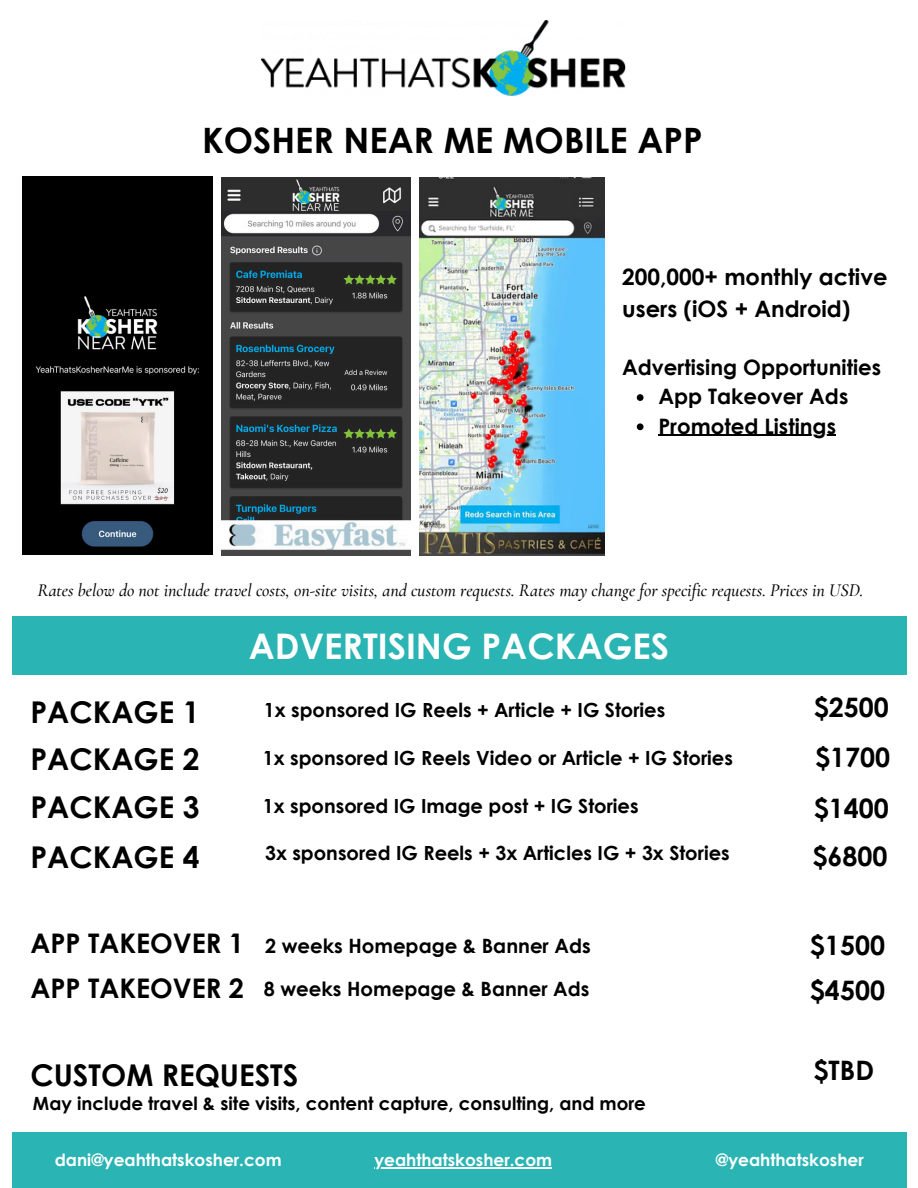
<style>
.page{position:relative;width:918px;height:1188px;background:#fff}
.page>*{position:absolute;margin:0;border:0;box-sizing:border-box;transform-origin:0 0}
.t1{font:700 35.25px "Century Gothic";color:#fff}
.t2{font:700 34.95px "Century Gothic";color:#000}
.t3{font:700 30px "Century Gothic";color:#000}
.t4{font:700 27px "Century Gothic";color:#000}
.t5{font:700 26.85px "Century Gothic";color:#000}
.t6{font:700 22.65px/31.5px "Century Gothic";color:#000}
.t7{font:700 21.3px "Century Gothic";color:#000}
.t8{font:700 19.8px "Century Gothic";color:#000}
.t9{font:700 19.5px "Century Gothic";color:#000}
.t10{font:700 18.3px "Century Gothic";color:#000}
.t11{font:italic 500 18px "Cormorant Garamond";color:#000}
.t12{font:700 16.95px "Century Gothic";color:#fff}
</style>
<div class="page">
<div style="left:12px;top:1132px;width:894px;height:56px;background:#2ab4b3"></div>
<div style="left:12px;top:616px;width:894px;height:58px;background:#2ab4b3"></div>
<img style="left:261px;top:21px;width:365px;height:75px">
<img style="left:22px;top:177px;width:190px;height:378px">
<img style="left:222px;top:177px;width:189px;height:378px">
<img style="left:419px;top:178px;width:186px;height:378px">
<hr style="left:374px;top:1167px;width:178px;height:2px;background:#fff">
<svg style="left:637px;top:394px;width:7px;height:7px"></svg>
<svg style="left:637px;top:423px;width:7px;height:7px"></svg>
<hr style="left:658px;top:435px;width:178px;height:1px;background:#000">
<h4 class="t2" style="left:202px;top:118px;width:502px">KOSHER NEAR ME MOBILE APP</h4>
<h6 class="t6" style="left:622px;top:260px;width:267px">200,000+ monthly active users (iOS + Android)</h6>
<h2 class="t7" style="left:622px;top:354px;width:261px">Advertising Opportunities</h2>
<h3 class="t7" style="left:658px;top:383px;width:192px">App Takeover Ads</h3>
<h6 class="t7" style="left:658px;top:412px;width:179px">Promoted Listings</h6>
<h3 class="t11" style="left:38px;top:580px;width:827px">Rates below do not include travel costs, on-site visits, and custom requests. Rates may change for specific requests. Prices in USD.</h3>
<p class="t1" style="left:249px;top:624px;width:422px">ADVERTISING PACKAGES</p>
<h3 class="t3" style="left:30px;top:693px;width:171px">PACKAGE 1</h3>
<h6 class="t9" style="left:264px;top:697px;width:403px">1x sponsored IG Reels + Article + IG Stories</h6>
<h2 class="t5" style="left:814px;top:690px;width:77px">$2500</h2>
<h6 class="t3" style="left:30px;top:740px;width:171px">PACKAGE 2</h6>
<h1 class="t9" style="left:263px;top:745px;width:472px">1x sponsored IG Reels Video or Article + IG Stories</h1>
<h2 class="t5" style="left:815px;top:740px;width:77px">$1700</h2>
<h2 class="t3" style="left:30px;top:788px;width:171px">PACKAGE 3</h2>
<h2 class="t9" style="left:263px;top:794px;width:377px">1x sponsored IG Image post + IG Stories</h2>
<h3 class="t5" style="left:814px;top:791px;width:77px">$1400</h3>
<h6 class="t3" style="left:30px;top:838px;width:171px">PACKAGE 4</h6>
<h3 class="t9" style="left:265px;top:841px;width:466px">3x sponsored IG Reels + 3x Articles IG + 3x Stories</h3>
<h6 class="t5" style="left:813px;top:839px;width:77px">$6800</h6>
<h3 class="t4" style="left:30px;top:926px;width:215px">APP TAKEOVER 1</h3>
<h2 class="t8" style="left:265px;top:933px;width:327px">2 weeks Homepage &amp; Banner Ads</h2>
<h6 class="t5" style="left:810px;top:928px;width:77px">$1500</h6>
<p class="t4" style="left:30px;top:971px;width:215px">APP TAKEOVER 2</p>
<p class="t8" style="left:264px;top:976px;width:327px">8 weeks Homepage &amp; Banner Ads</p>
<p class="t5" style="left:810px;top:973px;width:77px">$4500</p>
<h3 class="t3" style="left:30px;top:1056px;width:270px">CUSTOM REQUESTS</h3>
<h6 class="t10" style="left:33px;top:1091px;width:615px">May include travel &amp; site visits, content capture, consulting, and more</h6>
<h2 class="t5" style="left:814px;top:1053px;width:62px">$TBD</h2>
<h4 class="t12" style="left:55px;top:1149px;width:228px">dani@yeahthatskosher.com</h4>
<p class="t12" style="left:374px;top:1149px;width:179px">yeahthatskosher.com</p>
<p class="t12" style="left:716px;top:1149px;width:149px">@yeahthatskosher</p>
</div>
